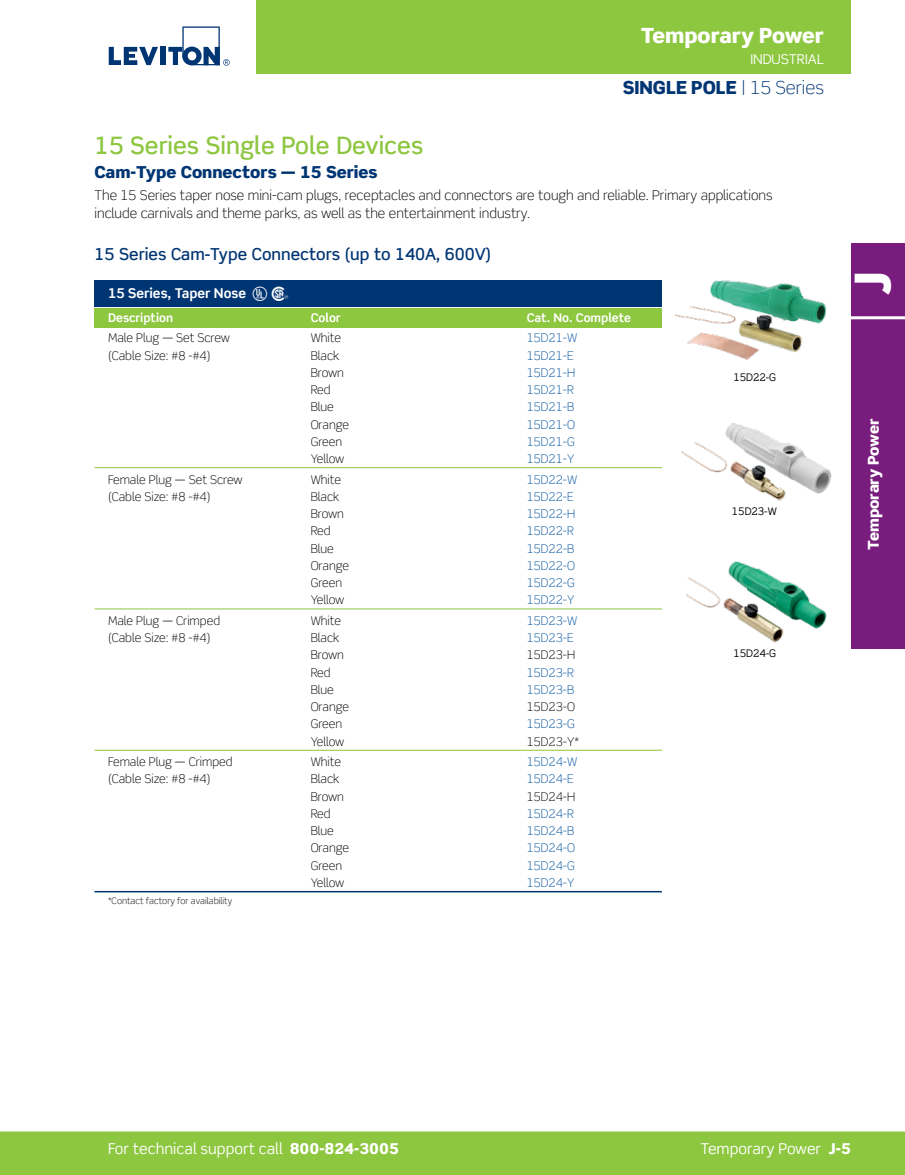
<style>
.page{position:relative;width:905px;height:1175px;background:#fff}
.page>*{position:absolute;margin:0;border:0;box-sizing:border-box;transform-origin:0 0}
.t1{font:900 49.5px "Scene Std";color:#fff}
.t2{font:500 24px "Scene Std";color:#8dc63f}
.t3{font:900 21px "Scene Std";color:#fff}
.t4{font:900 18px "Scene Std";color:#003573}
.t5{font:500 16.5px "Scene Std";color:#003573}
.t6{font:900 16.5px "Scene Std";color:#003573}
.t7{font:15px "Scene Std";color:#fff}
.t8{font:900 15px "Scene Std";color:#fff}
.t9{font:300 13.5px/18px "Scene Std";color:#000}
.t10{font:700 13.5px "Scene Std";color:#fff}
.t11{font:13.5px "Scene Std";color:#fff}
.t12{font:300 12px "Scene Std";color:#000}
.t13{font:300 12px "Scene Std";color:#00529f}
.t14{font:700 12px "Scene Std";color:#fff}
.t15{font:10.5px "Scene Std";color:#000}
.t16{font:300 9px "Scene Std";color:#000}
.s1{font-weight:300}
.s2{font-family:"New Leviton";font-weight:400;font-size:18px}
.s3{font-weight:900}
</style>
<div class="page">
<div style="left:0;top:988px;width:904px;height:186px;background:#8dc63f"></div>
<div style="left:0;top:988px;width:904px;height:143px;background:#fff"></div>
<div style="left:850px;top:243px;width:54px;height:405px;background:#781d7d"></div>
<hr style="left:850px;top:316px;width:54px;height:3px;background:#fff">
<div style="left:256px;top:0;width:594px;height:73px;background:#8dc63f"></div>
<svg style="left:109px;top:47px;width:49px;height:18px"></svg>
<div style="left:160px;top:47px;width:5px;height:18px;background:#003573"></div>
<svg style="left:168px;top:26px;width:62px;height:40px"></svg>
<div style="left:94px;top:280px;width:568px;height:26px;background:#003573"></div>
<div style="left:94px;top:308px;width:567px;height:19px;background:#8dc63f"></div>
<hr style="left:94px;top:467px;width:568px;height:1px;background:#8dc63f">
<hr style="left:94px;top:608px;width:568px;height:1px;background:#8dc63f">
<hr style="left:94px;top:750px;width:568px;height:1px;background:#8dc63f">
<img style="left:681px;top:423px;width:151px;height:78px">
<img style="left:674px;top:280px;width:153px;height:80px">
<img style="left:686px;top:561px;width:141px;height:82px">
<hr style="left:94px;top:891px;width:568px;height:1px;background:#003573">
<h3 class="t3" style="left:641px;top:22px;width:184px">Temporary Power</h3>
<p class="t11" style="left:750px;top:51px;width:75px">Industrial</p>
<h3 class="t4" style="left:622px;top:76px;width:203px">Single Pole <span class="s1">| 15 Series</span></h3>
<h2 class="t2" style="left:94px;top:130px;width:330px">15 Series Single Pole Devices</h2>
<h3 class="t6" style="left:94px;top:162px;width:285px">Cam-Type Connectors — 15 Series</h3>
<p class="t9" style="left:94px;top:186px;width:679px">The 15 Series taper nose mini-cam plugs, receptacles and connectors are tough and reliable. Primary applications include carnivals and theme parks, as well as the entertainment industry.</p>
<h3 class="t5" style="left:95px;top:244px;width:398px">15 Series Cam-Type Connectors (up to 140A, 600V)</h3>
<p class="t10" style="left:108px;top:285px;width:183px">15 Series, Taper Nose <span class="s2">U S</span></p>
<p class="t14" style="left:108px;top:310px;width:67px">Description</p>
<p class="t14" style="left:310px;top:310px;width:32px">Color</p>
<p class="t14" style="left:526px;top:310px;width:106px">Cat. No. Complete</p>
<p class="t12" style="left:108px;top:331px;width:123px">Male Plug — Set Screw</p>
<p class="t12" style="left:310px;top:331px;width:32px">White</p>
<p class="t13" style="left:526px;top:331px;width:52px">15D21-W</p>
<p class="t12" style="left:108px;top:348px;width:104px">(Cable Size: #8 -#4)</p>
<p class="t12" style="left:310px;top:348px;width:30px">Black</p>
<p class="t13" style="left:526px;top:348px;width:48px">15D21-E</p>
<p class="t12" style="left:310px;top:365px;width:35px">Brown</p>
<p class="t13" style="left:526px;top:365px;width:50px">15D21-H</p>
<p class="t12" style="left:310px;top:382px;width:22px">Red</p>
<p class="t13" style="left:526px;top:382px;width:49px">15D21-R</p>
<p class="t12" style="left:310px;top:400px;width:25px">Blue</p>
<p class="t13" style="left:526px;top:400px;width:49px">15D21-B</p>
<p class="t12" style="left:310px;top:417px;width:40px">Orange</p>
<p class="t13" style="left:526px;top:417px;width:50px">15D21-O</p>
<p class="t12" style="left:310px;top:434px;width:33px">Green</p>
<p class="t13" style="left:526px;top:434px;width:49px">15D21-G</p>
<p class="t12" style="left:310px;top:451px;width:35px">Yellow</p>
<p class="t13" style="left:526px;top:451px;width:49px">15D21-Y</p>
<p class="t12" style="left:108px;top:472px;width:136px">Female Plug — Set Screw</p>
<p class="t12" style="left:310px;top:472px;width:32px">White</p>
<p class="t13" style="left:526px;top:472px;width:52px">15D22-W</p>
<p class="t12" style="left:108px;top:489px;width:104px">(Cable Size: #8 -#4)</p>
<p class="t12" style="left:310px;top:489px;width:30px">Black</p>
<p class="t13" style="left:526px;top:489px;width:48px">15D22-E</p>
<p class="t12" style="left:310px;top:506px;width:35px">Brown</p>
<p class="t13" style="left:526px;top:506px;width:50px">15D22-H</p>
<p class="t12" style="left:310px;top:524px;width:22px">Red</p>
<p class="t13" style="left:526px;top:524px;width:49px">15D22-R</p>
<p class="t12" style="left:310px;top:541px;width:25px">Blue</p>
<p class="t13" style="left:526px;top:541px;width:49px">15D22-B</p>
<p class="t12" style="left:310px;top:558px;width:40px">Orange</p>
<p class="t13" style="left:526px;top:558px;width:50px">15D22-O</p>
<p class="t12" style="left:310px;top:575px;width:33px">Green</p>
<p class="t13" style="left:526px;top:575px;width:49px">15D22-G</p>
<p class="t12" style="left:310px;top:593px;width:35px">Yellow</p>
<p class="t13" style="left:526px;top:593px;width:49px">15D22-Y</p>
<p class="t12" style="left:108px;top:613px;width:114px">Male Plug — Crimped</p>
<p class="t12" style="left:310px;top:613px;width:32px">White</p>
<p class="t13" style="left:526px;top:613px;width:52px">15D23-W</p>
<p class="t12" style="left:108px;top:630px;width:104px">(Cable Size: #8 -#4)</p>
<p class="t12" style="left:310px;top:630px;width:30px">Black</p>
<p class="t13" style="left:526px;top:630px;width:48px">15D23-E</p>
<p class="t12" style="left:310px;top:648px;width:35px">Brown</p>
<p class="t12" style="left:526px;top:648px;width:50px">15D23-H</p>
<p class="t12" style="left:310px;top:665px;width:22px">Red</p>
<p class="t13" style="left:526px;top:665px;width:49px">15D23-R</p>
<p class="t12" style="left:310px;top:682px;width:25px">Blue</p>
<p class="t13" style="left:526px;top:682px;width:49px">15D23-B</p>
<p class="t12" style="left:310px;top:699px;width:40px">Orange</p>
<p class="t12" style="left:526px;top:699px;width:50px">15D23-O</p>
<p class="t12" style="left:310px;top:717px;width:33px">Green</p>
<p class="t13" style="left:526px;top:717px;width:49px">15D23-G</p>
<p class="t12" style="left:310px;top:734px;width:35px">Yellow</p>
<p class="t12" style="left:526px;top:734px;width:54px">15D23-Y*</p>
<p class="t12" style="left:108px;top:754px;width:126px">Female Plug — Crimped</p>
<p class="t12" style="left:310px;top:754px;width:32px">White</p>
<p class="t13" style="left:526px;top:754px;width:52px">15D24-W</p>
<p class="t12" style="left:108px;top:772px;width:104px">(Cable Size: #8 -#4)</p>
<p class="t12" style="left:310px;top:772px;width:30px">Black</p>
<p class="t13" style="left:526px;top:772px;width:48px">15D24-E</p>
<p class="t12" style="left:310px;top:789px;width:35px">Brown</p>
<p class="t12" style="left:526px;top:789px;width:50px">15D24-H</p>
<p class="t12" style="left:310px;top:806px;width:22px">Red</p>
<p class="t13" style="left:526px;top:806px;width:49px">15D24-R</p>
<p class="t12" style="left:310px;top:823px;width:25px">Blue</p>
<p class="t13" style="left:526px;top:823px;width:49px">15D24-B</p>
<p class="t12" style="left:310px;top:840px;width:40px">Orange</p>
<p class="t13" style="left:526px;top:840px;width:50px">15D24-O</p>
<p class="t12" style="left:310px;top:858px;width:33px">Green</p>
<p class="t13" style="left:526px;top:858px;width:49px">15D24-G</p>
<p class="t12" style="left:310px;top:875px;width:35px">Yellow</p>
<p class="t13" style="left:526px;top:875px;width:49px">15D24-Y</p>
<p class="t16" style="left:108px;top:895px;width:126px">*Contact factory for availability</p>
<p class="t15" style="left:733px;top:370px;width:44px">15D22-G</p>
<p class="t15" style="left:731px;top:505px;width:46px">15D23-W</p>
<p class="t15" style="left:733px;top:646px;width:44px">15D24-G</p>
<h1 class="t1" style="left:840px;top:295px;width:26px;rotate:-90deg">J</h1>
<p class="t8" style="left:863px;top:549px;width:132px;rotate:-90deg">Temporary Power</p>
<p class="t7" style="left:108px;top:1139px;width:292px">For technical support call <span class="s3">800-824-3005</span></p>
<p class="t7" style="left:700px;top:1139px;width:152px">Temporary Power <span class="s3">J-5</span></p>
</div>
